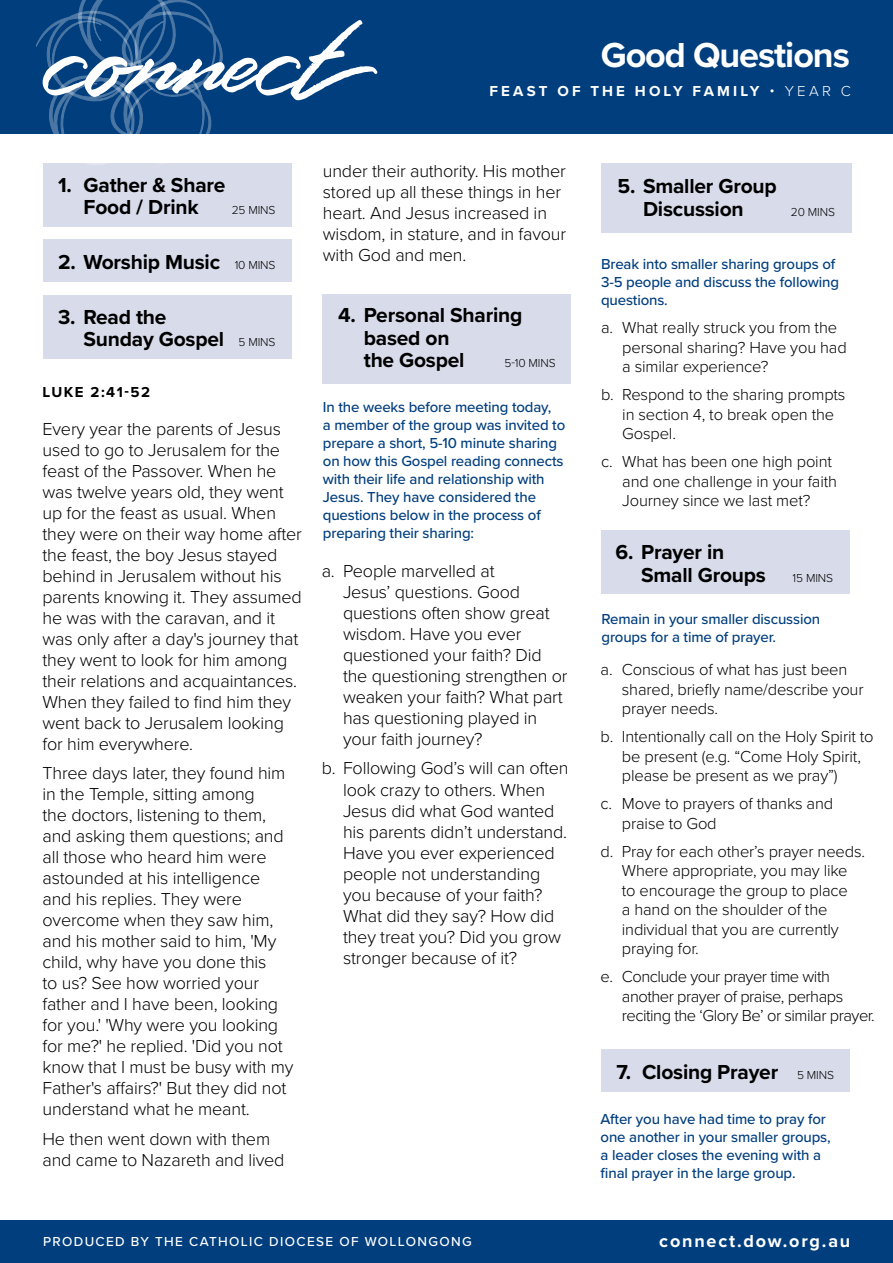
<style>
.page{position:relative;width:893px;height:1263px;background:#fff}
.page>*{position:absolute;margin:0;border:0;box-sizing:border-box;transform-origin:0 0}
.t1{font:700 36px "Proxima Nova";letter-spacing:-.03em;color:#fff}
.t2{font:700 21px/22.5px "Proxima Nova";letter-spacing:-.01em;color:#000}
.t3{font:300 18px/21px "Proxima Nova";letter-spacing:-.01em;color:#000}
.t4{font:700 18px "Proxima Nova";letter-spacing:.1em;color:#fff}
.t5{font:300 16.5px/19.5px "Proxima Nova";letter-spacing:-.01em;color:#000}
.t6{font:300 16.5px/19.5px "Proxima Nova";letter-spacing:-.03em;color:#000}
.t7{font:500 15px/18px "Proxima Nova";letter-spacing:-.01em;color:#003e7e}
.t8{font:700 15px "Proxima Nova";letter-spacing:.21em;color:#fff}
.t9{font:700 15px "Proxima Nova";letter-spacing:.1em;color:#000}
.t10{font:500 13.5px "Proxima Nova";letter-spacing:.1em;color:#fff}
.t11{font:300 12px "Proxima Nova";letter-spacing:-.01em;color:#000}
.s1{font-weight:300}
.s2{font-weight:300;font-size:12px}
</style>
<div class="page">
<div style="left:0;top:0;width:893px;height:134px;background:#003e7e"></div>
<div style="left:0;top:1220px;width:893px;height:43px;background:#003e7e"></div>
<div style="left:43px;top:163px;width:249px;height:64px;background:#d8dcea"></div>
<div style="left:43px;top:295px;width:249px;height:64px;background:#d8dcea"></div>
<div style="left:43px;top:240px;width:249px;height:42px;background:#d8dcea"></div>
<svg style="left:36px;top:0;width:341px;height:165px"></svg>
<div style="left:601px;top:530px;width:248px;height:64px;background:#d8dcea"></div>
<div style="left:601px;top:1049px;width:249px;height:43px;background:#d8dcea"></div>
<div style="left:601px;top:163px;width:250px;height:69px;background:#d8dcea"></div>
<div style="left:322px;top:295px;width:249px;height:89px;background:#d8dcea"></div>
<h1 class="t1" style="left:601px;top:28px;width:250px">Good Questions</h1>
<p class="t8" style="left:489px;top:80px;width:363px">FEAST OF THE HOLY FAMILY <span class="s1">• YEAR C</span></p>
<p class="t2" style="left:58px;top:173px;width:169px;text-align:center">1. Gather &amp; Share<br>Food / Drink</p>
<p class="t11" style="left:232px;top:202px;width:45px">25 MINS</p>
<p class="t2" style="left:58px;top:250px;width:219px">2. Worship Music <span class="s2">10 MINS</span></p>
<p class="t2" style="left:84px;top:305px;width:193px;text-indent:-26px">3. Read the<br>Sunday Gospel <span class="s2">5 MINS</span></p>
<p class="t9" style="left:43px;top:380px;width:109px">LUKE 2:41-52</p>
<p class="t3" style="left:43px;top:417px;width:261px">Every year the parents of Jesus used to go to Jerusalem for the feast of the Passover. When he was twelve years old, they went up for the feast as usual. When they were on their way home after the feast, the boy Jesus stayed behind in Jerusalem without his parents knowing it. They assumed he was with the caravan, and it was only after a day's journey that they went to look for him among their relations and acquaintances.<br>When they failed to find him they went back to Jerusalem looking for him everywhere.</p>
<p class="t3" style="left:43px;top:762px;width:252px">Three days later, they found him in the Temple, sitting among<br>the doctors, listening to them, and asking them questions; and all those who heard him were astounded at his intelligence and his replies. They were overcome when they saw him, and his mother said to him, 'My child, why have you done this<br>to us? See how worried your father and I have been, looking for you.' 'Why were you looking for me?' he replied. 'Did you not know that I must be busy with my<br>Father's affairs?' But they did not understand what he meant.</p>
<p class="t3" style="left:43px;top:1127px;width:243px">He then went down with them and came to Nazareth and lived</p>
<p class="t3" style="left:323px;top:160px;width:245px">under their authority. His mother stored up all these things in her heart. And Jesus increased in wisdom, in stature, and in favour with God and men.</p>
<p class="t2" style="left:364px;top:304px;width:160px;text-indent:-26px">4. Personal Sharing based on<br>the Gospel</p>
<p class="t11" style="left:504px;top:354px;width:53px">5-10 MINS</p>
<p class="t7" style="left:323px;top:398px;width:244px">In the weeks before meeting today,<br>a member of the group was invited to prepare a short, 5-10 minute sharing on how this Gospel reading connects with their life and relationship with Jesus. They have considered the questions below in the process of preparing their sharing:</p>
<p class="t3" style="left:343px;top:559px;width:226px;text-indent:-21px">a. People marvelled at<br>Jesus’ questions. Good questions often show great wisdom. Have you ever questioned your faith? Did the questioning strengthen or weaken your faith? What part has questioning played in your faith journey?</p>
<p class="t3" style="left:343px;top:757px;width:227px;text-indent:-21px">b. Following God’s will can often look crazy to others. When<br>Jesus did what God wanted his parents didn’t understand.<br>Have you ever experienced people not understanding you because of your faith?<br>What did they say? How did they treat you? Did you grow stronger because of it?</p>
<p class="t2" style="left:617px;top:175px;width:161px;text-align:center">5. Smaller Group<br>Discussion</p>
<p class="t11" style="left:791px;top:203px;width:46px">20 MINS</p>
<p class="t7" style="left:601px;top:254px;width:239px">Break into smaller sharing groups of<br>3-5 people and discuss the following questions.</p>
<p class="t5" style="left:622px;top:317px;width:226px;text-indent:-21px">a. What really struck you from the personal sharing? Have you had a similar experience?</p>
<p class="t5" style="left:622px;top:384px;width:225px;text-indent:-21px">b. Respond to the sharing prompts in section 4, to break open the<br>Gospel.</p>
<p class="t5" style="left:622px;top:451px;width:216px;text-indent:-21px">c. What has been one high point and one challenge in your faith<br>Journey since we last met?</p>
<p class="t2" style="left:641px;top:541px;width:126px;text-indent:-26px">6. Prayer in<br>Small Groups</p>
<p class="t11" style="left:793px;top:569px;width:42px">15 MINS</p>
<p class="t7" style="left:601px;top:609px;width:220px">Remain in your smaller discussion groups for a time of prayer.</p>
<p class="t5" style="left:622px;top:659px;width:243px;text-indent:-21px">a. Conscious of what has just been shared, briefly name/describe your prayer needs.</p>
<p class="t5" style="left:622px;top:726px;width:253px;text-indent:-21px">b. Intentionally call on the Holy Spirit to be present (e.g. “Come Holy Spirit, please be present as we pray”)</p>
<p class="t5" style="left:622px;top:793px;width:213px;text-indent:-21px">c. Move to prayers of thanks and praise to God</p>
<p class="t5" style="left:622px;top:841px;width:245px;text-indent:-21px">d. Pray for each other’s prayer needs.<br>Where appropriate, you may like to encourage the group to place<br>a hand on the shoulder of the individual that you are currently praying for.</p>
<p class="t6" style="left:622px;top:966px;width:254px;text-indent:-21px">e. Conclude your prayer time with another prayer of praise, perhaps reciting the ‘Glory Be’ or similar prayer.</p>
<p class="t2" style="left:616px;top:1060px;width:219px">7. Closing Prayer <span class="s2">5 MINS</span></p>
<p class="t7" style="left:601px;top:1109px;width:232px">After you have had time to pray for one another in your smaller groups, a leader closes the evening with a final prayer in the large group.</p>
<p class="t10" style="left:43px;top:1232px;width:430px">PRODUCED BY THE CATHOLIC DIOCESE OF WOLLONGONG</p>
<p class="t4" style="left:659px;top:1227px;width:193px">connect.dow.org.au</p>
</div>
